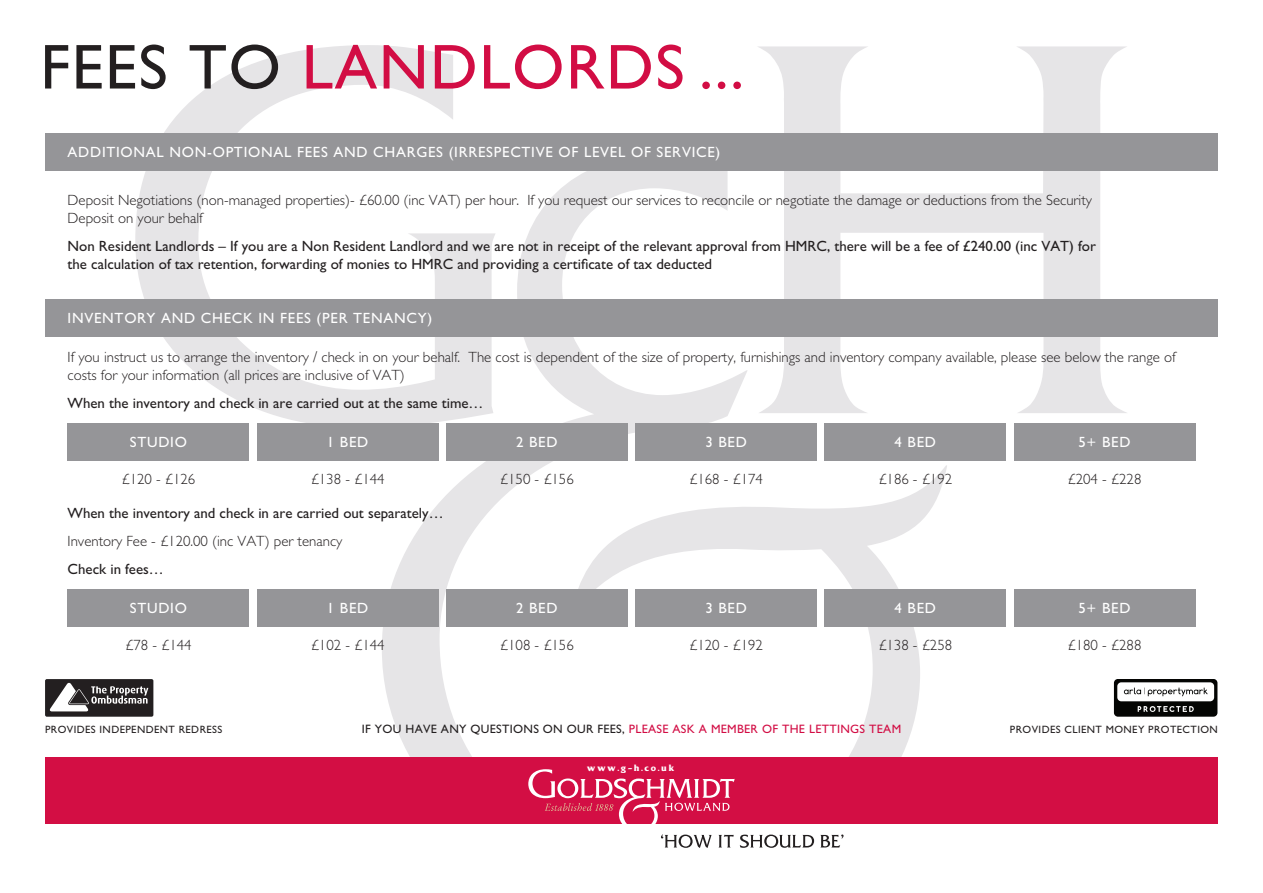
<style>
.page{position:relative;width:1263px;height:893px;background:#fff}
.page>*{position:absolute;margin:0;border:0;box-sizing:border-box;transform-origin:0 0}
.t1{font:300 14.85px/17.9px "M Gill Sans";color:#231f20}
.t2{font:14.85px/17.9px "M Gill Sans";color:#231f20}
.t3{font:14.85px "M Gill Sans";letter-spacing:.05em;color:#fff}
.t4{font:12.15px "M Gill Sans";letter-spacing:.025em;color:#d20d44}
.t5{font:10.65px "M Gill Sans";letter-spacing:.04em;color:#231f20}
.t6{font:700 8.4px "Friz Quadrata";letter-spacing:.175em;color:#fff}
.s1{color:#231f20}
</style>
<div class="page">
<svg style="left:135px;top:45px;width:361px;height:378px"></svg>
<svg style="left:757px;top:46px;width:371px;height:367px"></svg>
<svg style="left:382px;top:171px;width:565px;height:586px"></svg>
<div style="left:45px;top:679px;width:108px;height:38px;background:#231f20;border-radius:2px"></div>
<svg style="left:49px;top:682px;width:99px;height:29px"></svg>
<div style="left:45px;top:757px;width:1173px;height:66px;background:#d30e44"></div>
<svg style="left:528px;top:769px;width:207px;height:55px"></svg>
<svg style="left:661px;top:834px;width:50px;height:14px"></svg>
<svg style="left:718px;top:835px;width:16px;height:12px"></svg>
<svg style="left:740px;top:835px;width:74px;height:13px"></svg>
<svg style="left:820px;top:834px;width:23px;height:13px"></svg>
<div style="left:45px;top:299px;width:1173px;height:38px;background:#959598"></div>
<div style="left:68px;top:423px;width:181px;height:38px;background:#959598"></div>
<div style="left:257px;top:423px;width:181px;height:38px;background:#959598"></div>
<div style="left:446px;top:423px;width:182px;height:38px;background:#959598"></div>
<div style="left:635px;top:423px;width:182px;height:38px;background:#959598"></div>
<div style="left:824px;top:423px;width:182px;height:38px;background:#959598"></div>
<div style="left:1014px;top:423px;width:181px;height:38px;background:#959598"></div>
<div style="left:45px;top:134px;width:1173px;height:37px;background:#959598"></div>
<div style="left:68px;top:589px;width:181px;height:38px;background:#959598"></div>
<div style="left:257px;top:589px;width:181px;height:38px;background:#959598"></div>
<div style="left:446px;top:589px;width:182px;height:38px;background:#959598"></div>
<div style="left:635px;top:589px;width:182px;height:38px;background:#959598"></div>
<div style="left:824px;top:589px;width:182px;height:38px;background:#959598"></div>
<div style="left:1014px;top:589px;width:181px;height:38px;background:#959598"></div>
<svg style="left:1114px;top:679px;width:103px;height:38px"></svg>
<svg style="left:307px;top:45px;width:434px;height:44px"></svg>
<svg style="left:45px;top:45px;width:233px;height:44px"></svg>
<p class="t3" style="left:68px;top:144px;width:654px">ADDITIONAL NON-OPTIONAL FEES AND CHARGES (IRRESPECTIVE OF LEVEL OF SERVICE)</p>
<p class="t1" style="left:68px;top:191px;width:1026px">Deposit Negotiations (non-managed properties)- £60.00 (inc VAT) per hour. If you request our services to reconcile or negotiate the damage or deductions from the Security<br>Deposit on your behalf</p>
<p class="t2" style="left:68px;top:238px;width:1030px">Non Resident Landlords – If you are a Non Resident Landlord and we are not in receipt of the relevant approval from HMRC, there will be a fee of £240.00 (inc VAT) for the calculation of tax retention, forwarding of monies to HMRC and providing a certificate of tax deducted</p>
<p class="t3" style="left:68px;top:310px;width:366px">INVENTORY AND CHECK IN FEES (PER TENANCY)</p>
<p class="t1" style="left:68px;top:348px;width:1109px">If you instruct us to arrange the inventory / check in on your behalf. The cost is dependent of the size of property, furnishings and inventory company available, please see below the range of costs for your information (all prices are inclusive of VAT)</p>
<p class="t2" style="left:68px;top:395px;width:417px">When the inventory and check in are carried out at the same time…</p>
<p class="t3" style="left:130px;top:434px;width:59px">STUDIO</p>
<p class="t3" style="left:327px;top:434px;width:43px">1 BED</p>
<p class="t3" style="left:516px;top:434px;width:43px">2 BED</p>
<p class="t3" style="left:705px;top:434px;width:43px">3 BED</p>
<p class="t3" style="left:894px;top:434px;width:43px">4 BED</p>
<p class="t3" style="left:1078px;top:434px;width:54px">5+ BED</p>
<p class="t1" style="left:122px;top:470px;width:75px">£120 - £126</p>
<p class="t1" style="left:311px;top:470px;width:75px">£138 - £144</p>
<p class="t1" style="left:500px;top:470px;width:75px">£150 - £156</p>
<p class="t1" style="left:689px;top:470px;width:75px">£168 - £174</p>
<p class="t1" style="left:878px;top:470px;width:75px">£186 - £192</p>
<p class="t1" style="left:1067px;top:470px;width:75px">£204 - £228</p>
<p class="t2" style="left:68px;top:504px;width:377px">When the inventory and check in are carried out separately…</p>
<p class="t1" style="left:68px;top:532px;width:276px">Inventory Fee - £120.00 (inc VAT) per tenancy</p>
<p class="t2" style="left:68px;top:561px;width:98px">Check in fees…</p>
<p class="t3" style="left:130px;top:600px;width:59px">STUDIO</p>
<p class="t3" style="left:327px;top:600px;width:43px">1 BED</p>
<p class="t3" style="left:516px;top:600px;width:43px">2 BED</p>
<p class="t3" style="left:705px;top:600px;width:43px">3 BED</p>
<p class="t3" style="left:894px;top:600px;width:43px">4 BED</p>
<p class="t3" style="left:1078px;top:600px;width:54px">5+ BED</p>
<p class="t1" style="left:125px;top:636px;width:68px">£78 - £144</p>
<p class="t1" style="left:311px;top:636px;width:75px">£102 - £144</p>
<p class="t1" style="left:500px;top:636px;width:75px">£108 - £156</p>
<p class="t1" style="left:689px;top:636px;width:75px">£120 - £192</p>
<p class="t1" style="left:878px;top:636px;width:75px">£138 - £258</p>
<p class="t1" style="left:1067px;top:636px;width:75px">£180 - £288</p>
<p class="t4" style="left:362px;top:723px;width:541px"><span class="s1">IF YOU HAVE ANY QUESTIONS ON OUR FEES,</span> PLEASE ASK A MEMBER OF THE LETTINGS TEAM</p>
<p class="t5" style="left:45px;top:723px;width:179px">PROVIDES INDEPENDENT REDRESS</p>
<p class="t5" style="left:1010px;top:723px;width:209px">PROVIDES CLIENT MONEY PROTECTION</p>
<p class="t6" style="left:587px;top:762px;width:89px">www.g-h.co.uk</p>
</div>
